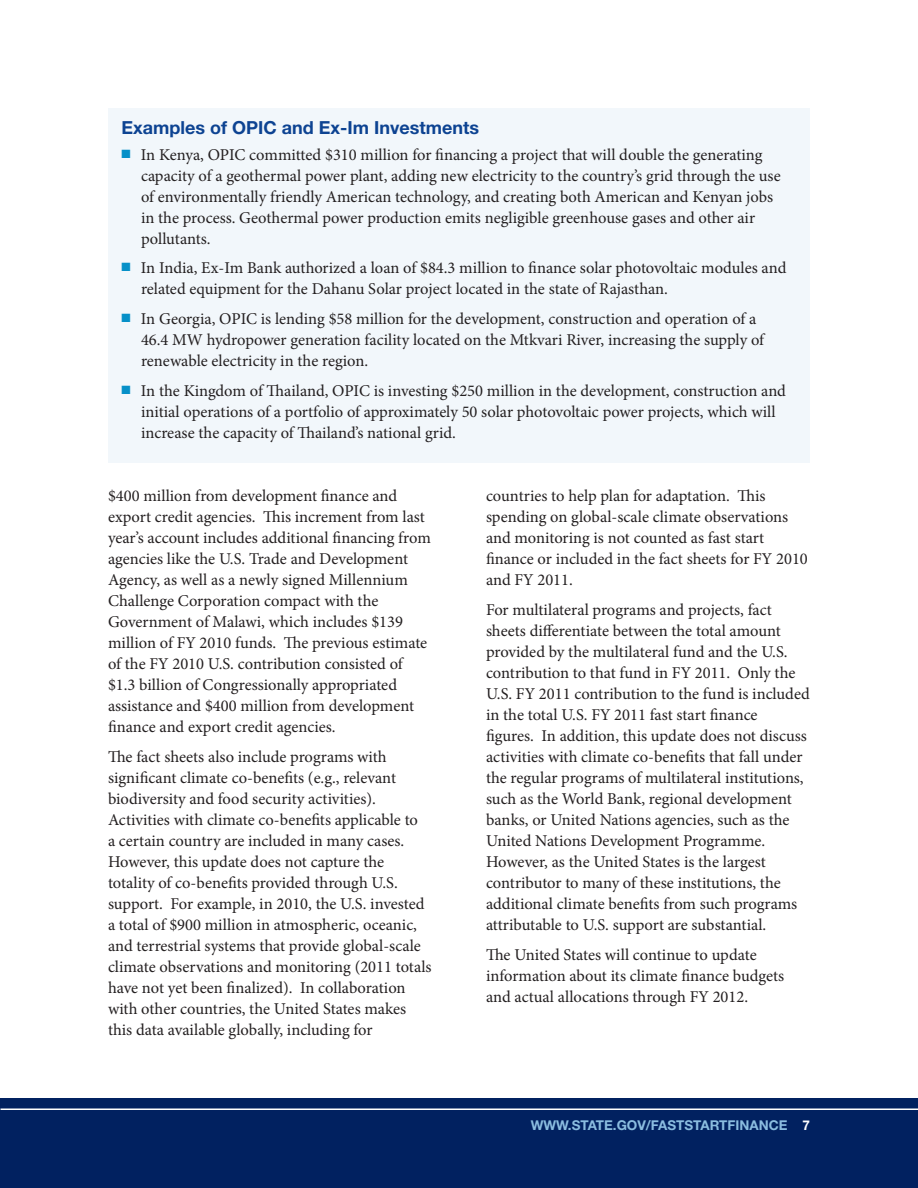
<style>
.page{position:relative;width:918px;height:1188px;background:#fff}
.page>*{position:absolute;margin:0;border:0;box-sizing:border-box;transform-origin:0 0}
.Subhead_2{font:700 18px "Helvetica Neue LT Std";color:#0d4392}
.body_copy{font:16.5px/21px "Minion Pro";color:#231f20}
.Hanging_indent{font:16.5px/21px "Minion Pro";color:#231f20}
.t1{font:700 13.5px "Helvetica Neue LT Std";color:#8bbde0}
.s1{color:#fff}
</style>
<div class="page">
<div style="left:1px;top:1098px;width:917px;height:90px;background:#012160"></div>
<hr style="left:1px;top:1108px;width:917px;height:2px;background:#fff">
<div style="left:108px;top:108px;width:702px;height:354px;background:#f2f7fb"></div>
<p class="Subhead_2" style="left:122px;top:117px;width:359px">Examples of OPIC and Ex-Im Investments</p>
<p class="Hanging_indent" style="left:141px;top:144px;width:641px">In Kenya, OPIC committed $310 million for financing a project that will double the generating capacity of a geothermal power plant, adding new electricity to the country’s grid through the use of environmentally friendly American technology, and creating both American and Kenyan jobs in the process. Geothermal power production emits negligible greenhouse gases and other air pollutants.</p>
<p class="Hanging_indent" style="left:141px;top:258px;width:647px">In India, Ex-Im Bank authorized a loan of $84.3 million to finance solar photovoltaic modules and related equipment for the Dahanu Solar project located in the state of Rajasthan.</p>
<p class="Hanging_indent" style="left:141px;top:308px;width:625px">In Georgia, OPIC is lending $58 million for the development, construction and operation of a<br>46.4 MW hydropower generation facility located on the Mtkvari River, increasing the supply of renewable electricity in the region.</p>
<p class="Hanging_indent" style="left:141px;top:380px;width:647px">In the Kingdom of Thailand, OPIC is investing $250 million in the development, construction and initial operations of a portfolio of approximately 50 solar photovoltaic power projects, which will increase the capacity of Thailand’s national grid.</p>
<p class="body_copy" style="left:108px;top:486px;width:324px">$400 million from development finance and export credit agencies. This increment from last year’s account includes additional financing from agencies like the U.S. Trade and Development Agency, as well as a newly signed Millennium Challenge Corporation compact with the Government of Malawi, which includes $139 million of FY 2010 funds. The previous estimate of the FY 2010 U.S. contribution consisted of $1.3 billion of Congressionally appropriated assistance and $400 million from development finance and export credit agencies.</p>
<p class="body_copy" style="left:108px;top:746px;width:325px">The fact sheets also include programs with significant climate co-benefits (e.g., relevant biodiversity and food security activities).<br>Activities with climate co-benefits applicable to<br>a certain country are included in many cases.<br>However, this update does not capture the totality of co-benefits provided through U.S. support. For example, in 2010, the U.S. invested a total of $900 million in atmospheric, oceanic, and terrestrial systems that provide global-scale climate observations and monitoring (2011 totals have not yet been finalized). In collaboration with other countries, the United States makes this data available globally, including for</p>
<p class="body_copy" style="left:486px;top:486px;width:323px">countries to help plan for adaptation. This spending on global-scale climate observations and monitoring is not counted as fast start finance or included in the fact sheets for FY 2010 and FY 2011.</p>
<p class="body_copy" style="left:486px;top:599px;width:325px">For multilateral programs and projects, fact sheets differentiate between the total amount provided by the multilateral fund and the U.S. contribution to that fund in FY 2011. Only the U.S. FY 2011 contribution to the fund is included in the total U.S. FY 2011 fast start finance figures. In addition, this update does not discuss activities with climate co-benefits that fall under the regular programs of multilateral institutions, such as the World Bank, regional development banks, or United Nations agencies, such as the United Nations Development Programme.<br>However, as the United States is the largest contributor to many of these institutions, the additional climate benefits from such programs attributable to U.S. support are substantial.</p>
<p class="body_copy" style="left:486px;top:944px;width:300px">The United States will continue to update information about its climate finance budgets and actual allocations through FY 2012.</p>
<p class="t1" style="left:531px;top:1117px;width:281px">WWW.STATE.GOV/FASTSTARTFINANCE <span class="s1">7</span></p>
</div>
